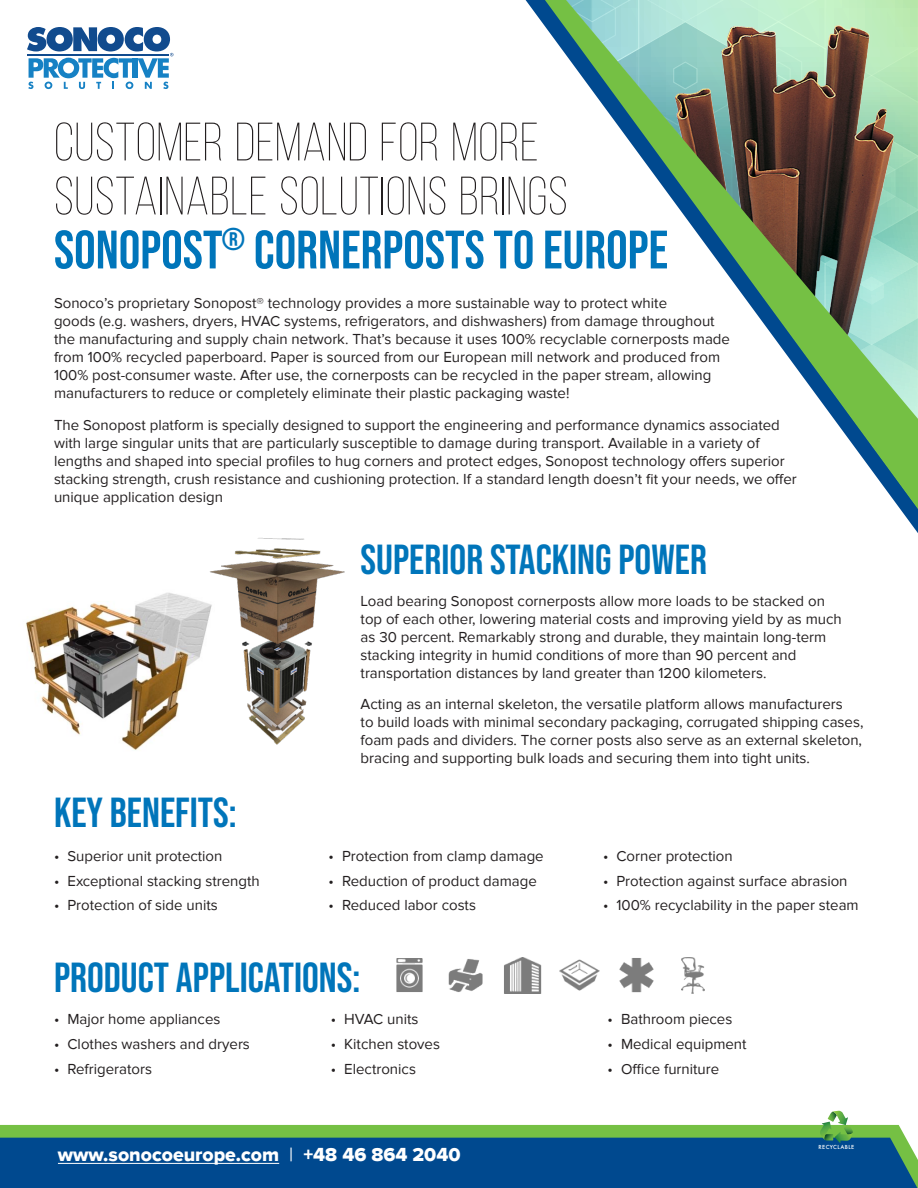
<style>
.page{position:relative;width:918px;height:1188px;background:#fff}
.page>*{position:absolute;margin:0;border:0;box-sizing:border-box;transform-origin:0 0}
.t1{font:54px/54px "Bebas Neue";color:#0075ba}
.t2{font:300 54px "Bebas Neue";letter-spacing:.01em;color:#231f20}
.t3{font:42px "Bebas Neue";color:#0075ba}
.t4{font:19.5px "Proxima Nova Extrabld";color:#fff}
.t5{font:15px/18px "Proxima Nova";color:#231f20}
.t6{font:500 5.4px "Futura";letter-spacing:.075em;color:#fff}
.s1{font-weight:300;color:#231f20}
.s2{font-family:"Proxima Nova"}
</style>
<div class="page">
<svg style="left:0;top:1125px;width:918px;height:63px;background:#74be49"></svg>
<div style="left:0;top:1138px;width:917px;height:50px;background:#00498f"></div>
<img style="left:25px;top:592px;width:179px;height:158px">
<img style="left:204px;top:537px;width:141px;height:207px">
<img style="left:396px;top:958px;width:27px;height:34px">
<img style="left:448px;top:959px;width:35px;height:33px">
<img style="left:504px;top:957px;width:38px;height:37px">
<img style="left:560px;top:959px;width:39px;height:32px">
<img style="left:619px;top:958px;width:35px;height:35px">
<img style="left:681px;top:957px;width:24px;height:37px">
<hr style="left:58px;top:1163px;width:221px;height:1px;background:#fff">
<svg style="left:27px;top:27px;width:146px;height:62px"></svg>
<svg style="left:820px;top:1111px;width:33px;height:32px"></svg>
<svg style="left:545px;top:0;width:373px;height:509px"></svg>
<p class="t2" style="left:54px;top:113px;width:486px">CUSTOMER DEMAND FOR MORE</p>
<p class="t1" style="left:54px;top:168px;width:616px"><span class="s1">SUSTAINABLE SOLUTIONS BRINGS<br></span>SONOPOST<sup>®</sup> CORNERPOSTS TO EUROPE</p>
<p class="t5" style="left:54px;top:294px;width:678px">Sonoco’s proprietary Sonopost® technology provides a more sustainable way to protect white<br>goods (e.g. washers, dryers, HVAC systems, refrigerators, and dishwashers) from damage throughout the manufacturing and supply chain network. That’s because it uses 100% recyclable cornerposts made from 100% recycled paperboard. Paper is sourced from our European mill network and produced from 100% post-consumer waste. After use, the cornerposts can be recycled in the paper stream, allowing manufacturers to reduce or completely eliminate their plastic packaging waste!</p>
<p class="t5" style="left:54px;top:416px;width:744px">The Sonopost platform is specially designed to support the engineering and performance dynamics associated with large singular units that are particularly susceptible to damage during transport. Available in a variety of lengths and shaped into special profiles to hug corners and protect edges, Sonopost technology offers superior stacking strength, crush resistance and cushioning protection. If a standard length doesn’t fit your needs, we offer unique application design</p>
<p class="t3" style="left:361px;top:536px;width:348px">SUPERIOR STACKING POWER</p>
<p class="t5" style="left:361px;top:592px;width:483px">Load bearing Sonopost cornerposts allow more loads to be stacked on top of each other, lowering material costs and improving yield by as much as 30 percent. Remarkably strong and durable, they maintain long-term stacking integrity in humid conditions of more than 90 percent and transportation distances by land greater than 1200 kilometers.</p>
<p class="t5" style="left:361px;top:695px;width:504px">Acting as an internal skeleton, the versatile platform allows manufacturers<br>to build loads with minimal secondary packaging, corrugated shipping cases, foam pads and dividers. The corner posts also serve as an external skeleton, bracing and supporting bulk loads and securing them into tight units.</p>
<p class="t3" style="left:54px;top:789px;width:184px">KEY BENEFITS:</p>
<p class="t5" style="left:54px;top:847px;width:170px">• Superior unit protection</p>
<p class="t5" style="left:54px;top:872px;width:207px">• Exceptional stacking strength</p>
<p class="t5" style="left:54px;top:897px;width:165px">• Protection of side units</p>
<p class="t5" style="left:603px;top:847px;width:131px">• Corner protection</p>
<p class="t5" style="left:603px;top:872px;width:246px">• Protection against surface abrasion</p>
<p class="t5" style="left:603px;top:897px;width:257px">• 100% recyclability in the paper steam</p>
<p class="t5" style="left:328px;top:847px;width:217px">• Protection from clamp damage</p>
<p class="t5" style="left:328px;top:872px;width:210px">• Reduction of product damage</p>
<p class="t5" style="left:328px;top:897px;width:149px">• Reduced labor costs</p>
<p class="t3" style="left:54px;top:954px;width:308px">PRODUCT APPLICATIONS:</p>
<p class="t5" style="left:54px;top:1011px;width:168px">• Major home appliances</p>
<p class="t5" style="left:54px;top:1035px;width:197px">• Clothes washers and dryers</p>
<p class="t5" style="left:54px;top:1060px;width:100px">• Refrigerators</p>
<p class="t5" style="left:331px;top:1011px;width:89px">• HVAC units</p>
<p class="t5" style="left:331px;top:1035px;width:111px">• Kitchen stoves</p>
<p class="t5" style="left:331px;top:1060px;width:87px">• Electronics</p>
<p class="t4" style="left:58px;top:1143px;width:404px">www.sonocoeurope.com <span class="s2">|</span> +48 46 864 2040</p>
<p class="t5" style="left:608px;top:1011px;width:126px">• Bathroom pieces</p>
<p class="t5" style="left:608px;top:1035px;width:141px">• Medical equipment</p>
<p class="t5" style="left:608px;top:1060px;width:113px">• Office furniture</p>
<p class="t6" style="left:819px;top:1144px;width:37px">RECYCLABLE</p>
</div>
